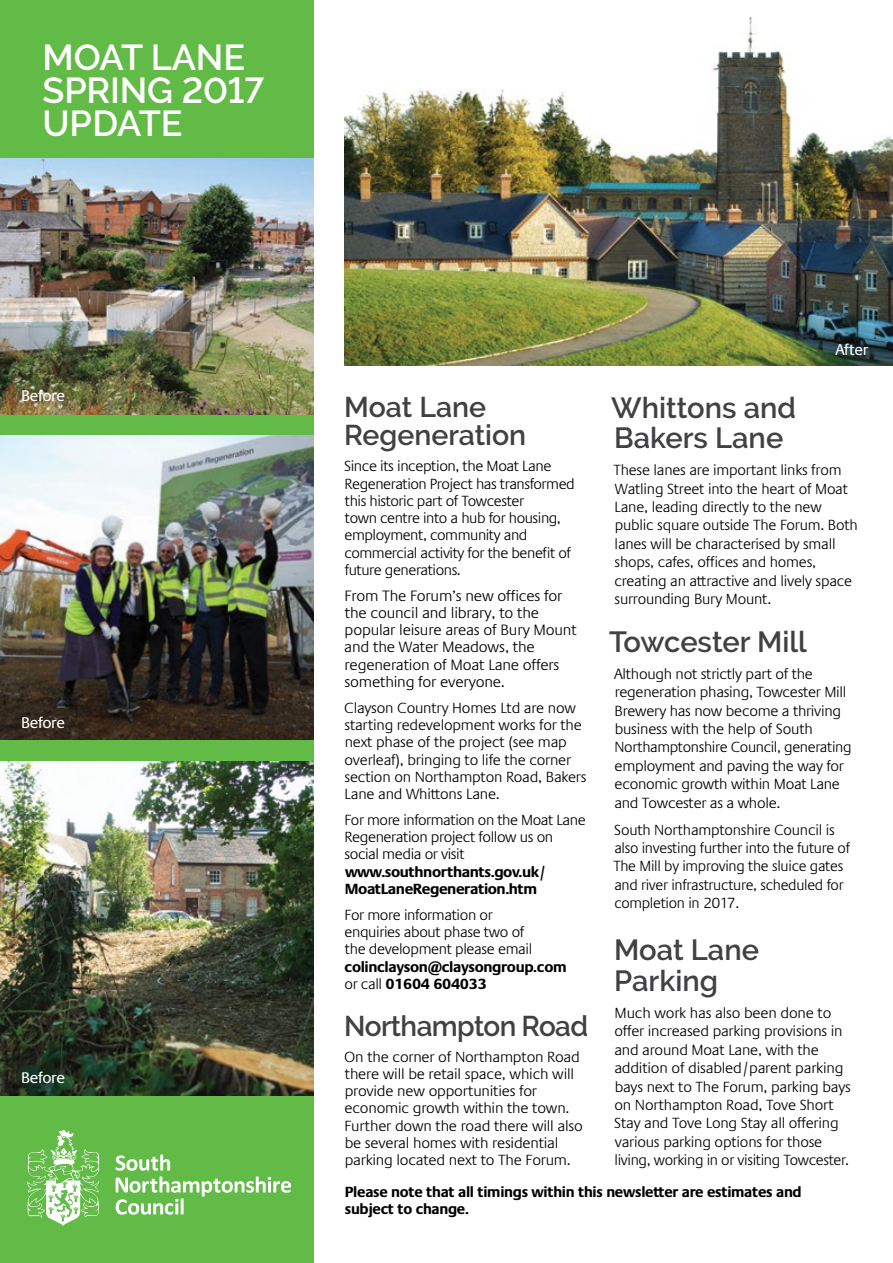
<style>
.page{position:relative;width:893px;height:1263px;background:#fff}
.page>*{position:absolute;margin:0;border:0;box-sizing:border-box;transform-origin:0 0}
.t1{font:600 36px/33px "Raleway";letter-spacing:-.005em;color:#fff}
.Raleway_title{font:600 29.1px/30.8px "Raleway";color:#414042}
.body_text{font:600 29.1px/30.8px "Raleway";color:#414042}
.Raleway_title-2{font:600 28.5px/28.5px "Raleway";letter-spacing:-.005em;color:#414042}
.body_text-2{font:15.75px "Praxis LT Pro";letter-spacing:-.025em;color:#fff}
.body_text-3{font:300 15.3px/17.2px "Praxis LT Pro";letter-spacing:-.015em;color:#000}
.body_text-4{font:300 15px/18.5px "Praxis LT Pro";letter-spacing:-.015em;color:#000}
.body_text-5{font:700 15px/17.2px "Praxis LT Pro";letter-spacing:-.02em;color:#000}
.s1{font-weight:700}
</style>
<div class="page">
<div style="left:0;top:0;width:313px;height:1263px;background:#62bb46"></div>
<img style="left:344px;top:17px;width:549px;height:349px">
<img style="left:0;top:436px;width:313px;height:304px">
<img style="left:0;top:158px;width:313px;height:257px">
<img style="left:0;top:761px;width:313px;height:334px">
<svg style="left:116px;top:1154px;width:175px;height:61px"></svg>
<svg style="left:27px;top:1130px;width:72px;height:96px"></svg>
<p class="t1" style="left:43px;top:41px;width:223px">MOAT LANE<br>SPRING 2017<br>UPDATE</p>
<p class="body_text-2" style="left:21px;top:387px;width:45px">Before</p>
<p class="body_text-2" style="left:21px;top:713px;width:45px">Before</p>
<p class="body_text-2" style="left:21px;top:1068px;width:45px">Before</p>
<p class="Raleway_title-2" style="left:344px;top:393px;width:184px">Moat Lane<br>Regeneration</p>
<p class="body_text-4" style="left:344px;top:458px;width:232px;line-height:17.2px">Since its inception, the Moat Lane<br>Regeneration Project has transformed this historic part of Towcester<br>town centre into a hub for housing, employment, community and commercial activity for the benefit of future generations.</p>
<p class="body_text-3" style="left:344px;top:587px;width:234px">From The Forum’s new offices for the council and library, to the popular leisure areas of Bury Mount and the Water Meadows, the regeneration of Moat Lane offers something for everyone.</p>
<p class="body_text-4" style="left:344px;top:699px;width:244px;line-height:17.2px">Clayson Country Homes Ltd are now starting redevelopment works for the next phase of the project (see map overleaf), bringing to life the corner section on Northampton Road, Bakers Lane and Whittons Lane.</p>
<p class="body_text-4" style="left:344px;top:811px;width:243px;line-height:17.2px">For more information on the Moat Lane<br>Regeneration project follow us on social media or visit <span class="s1">www.southnorthants.gov.uk/<br>MoatLaneRegeneration.htm</span></p>
<p class="body_text-4" style="left:345px;top:906px;width:224px;line-height:17.2px">For more information or<br>enquiries about phase two of<br>the development please email <span class="s1">colinclayson@claysongroup.com </span>or call <span class="s1">01604 604033</span></p>
<p class="Raleway_title-2" style="left:344px;top:1011px;width:246px">Northampton Road</p>
<p class="body_text-4" style="left:344px;top:1048px;width:240px;line-height:17.2px">On the corner of Northampton Road there will be retail space, which will provide new opportunities for economic growth within the town.<br>Further down the road there will also be several homes with residential parking located next to The Forum.</p>
<p class="body_text-2" style="left:835px;top:340px;width:35px">After</p>
<p class="body_text" style="left:611px;top:392px;width:186px">Whittons and<br>Bakers Lane</p>
<p class="body_text-4" style="left:613px;top:461px;width:246px">These lanes are important links from Watling Street into the heart of Moat Lane, leading directly to the new public square outside The Forum. Both lanes will be characterised by small shops, cafes, offices and homes, creating an attractive and lively space surrounding Bury Mount.</p>
<p class="Raleway_title" style="left:609px;top:626px;width:199px">Towcester Mill</p>
<p class="body_text-4" style="left:614px;top:664px;width:239px">Although not strictly part of the regeneration phasing, Towcester Mill Brewery has now become a thriving business with the help of South Northamptonshire Council, generating employment and paving the way for economic growth within Moat Lane and Towcester as a whole.</p>
<p class="body_text-4" style="left:613px;top:820px;width:238px">South Northamptonshire Council is also investing further into the future of The Mill by improving the sluice gates and river infrastructure, scheduled for completion in 2017.</p>
<p class="Raleway_title" style="left:614px;top:935px;width:146px">Moat Lane<br>Parking</p>
<p class="body_text-4" style="left:614px;top:1004px;width:238px">Much work has also been done to offer increased parking provisions in and around Moat Lane, with the addition of disabled/parent parking bays next to The Forum, parking bays on Northampton Road, Tove Short Stay and Tove Long Stay all offering various parking options for those living, working in or visiting Towcester.</p>
<p class="body_text-5" style="left:345px;top:1183px;width:458px">Please note that all timings within this newsletter are estimates and subject to change.</p>
</div>
